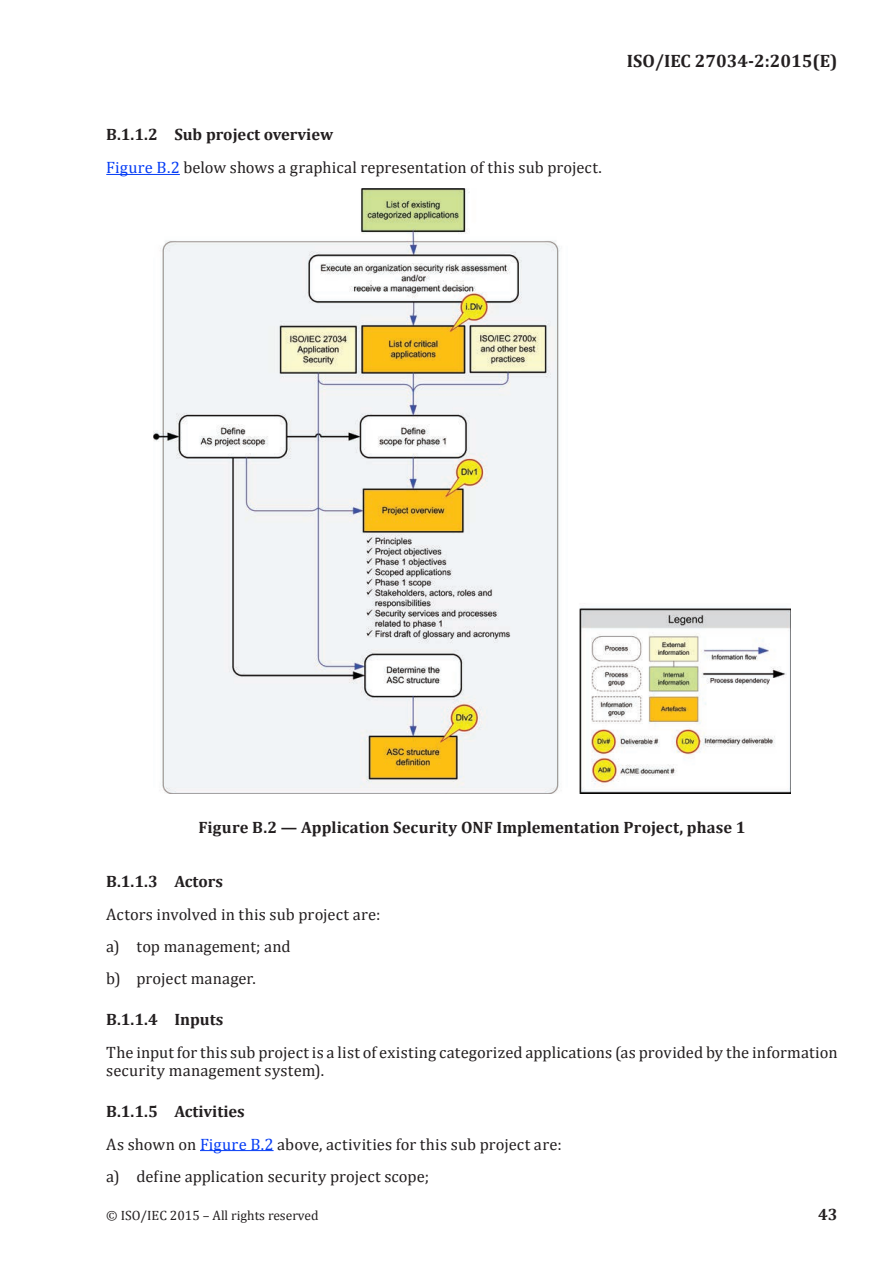
<style>
.page{position:relative;width:893px;height:1263px;background:#fff}
.page>*{position:absolute;margin:0;border:0;box-sizing:border-box;transform-origin:0 0}
.t1{font:700 18px "Cambria";color:#231f20}
.t2{font:16.5px/32px "Cambria";letter-spacing:.005em;color:#231f20}
.t3{font:700 16.5px "Cambria";color:#231f20}
.t4{font:13.5px "Cambria";color:#231f20}
.s1{font-weight:700}
.s2{color:#053cf5}
</style>
<div class="page">
<hr style="left:106px;top:174px;width:74px;height:1px;background:#053cf5">
<hr style="left:200px;top:1150px;width:74px;height:1px;background:#053cf5">
<img style="left:153px;top:189px;width:638px;height:605px">
<p class="t2" style="left:106px;top:118px;width:497px;line-height:33px"><span class="s1">B.1.1.2 Sub project overview<br></span><span class="s2">Figure B.2</span> below shows a graphical representation of this sub project.</p>
<p class="t1" style="left:627px;top:48px;width:212px">ISO/IEC 27034-2:2015(E)</p>
<p class="t3" style="left:198px;top:816px;width:549px">Figure B.2 — Application Security ONF Implementation Project, phase 1</p>
<p class="t3" style="left:106px;top:870px;width:118px">B.1.1.3 Actors</p>
<p class="t2" style="left:106px;top:899px;width:276px">Actors involved in this sub project are: a) top management; and<br>b) project manager.</p>
<p class="t3" style="left:106px;top:1007px;width:119px">B.1.1.4 Inputs</p>
<p class="t2" style="left:106px;top:1043px;width:733px;line-height:18.1px">The input for this sub project is a list of existing categorized applications (as provided by the information security management system).</p>
<p class="t2" style="left:106px;top:1094px;width:457px;line-height:32.5px"><span class="s1">B.1.1.5 Activities<br></span>As shown on <span class="s2">Figure B.2</span> above, activities for this sub project are: a) define application security project scope;</p>
<p class="t4" style="left:106px;top:1208px;width:214px">© ISO/IEC 2015 – All rights reserved</p>
<p class="t3" style="left:818px;top:1203px;width:21px">43</p>
</div>
